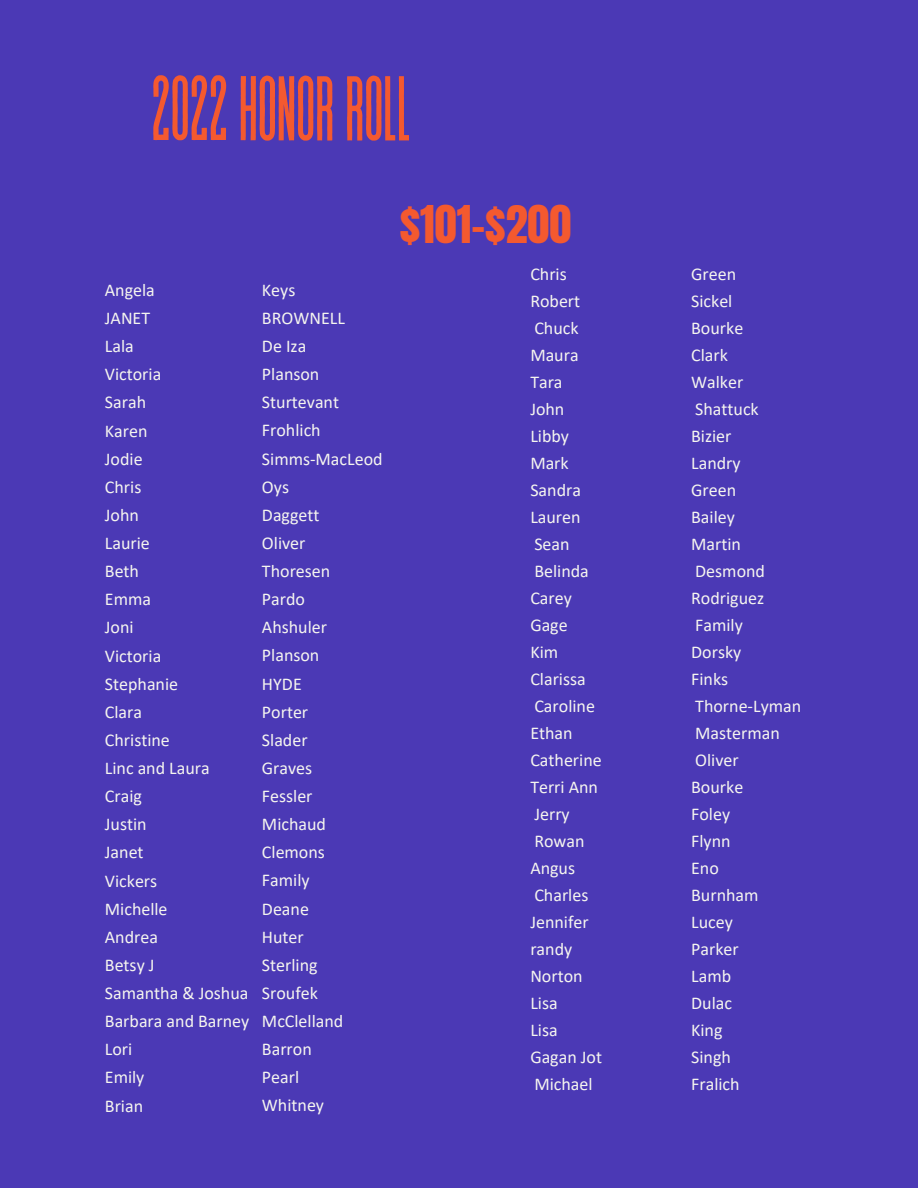
<style>
.page{position:relative;width:918px;height:1188px;background:#4b39b5}
.page>*{position:absolute;margin:0;border:0;box-sizing:border-box;transform-origin:0 0}
.t1{font:91.65px "Revive 80 Tall";letter-spacing:-.03em;color:#f4592f}
.t2{font:44.25px "Anton";color:#f4592f}
.t3{font:18px/27px "Calibri";color:#f5f5ef}
</style>
<div class="page">
<h1 class="t1" style="left:150px;top:62px;width:264px">2022HONORROLL</h1>
<p class="t3" style="left:105px;top:277px;width:146px;line-height:28.2px">Angela<br>JANET<br>Lala<br>Victoria<br>Sarah<br>Karen<br>Jodie<br>Chris<br>John<br>Laurie<br>Beth<br>Emma<br>Joni<br>Victoria<br>Stephanie<br>Clara<br>Christine<br>Linc and Laura<br>Craig<br>Justin<br>Janet<br>Vickers<br>Michelle<br>Andrea<br>Betsy J<br>Samantha &amp; Joshua<br>Barbara and Barney<br>Lori<br>Emily<br>Brian</p>
<p class="t3" style="left:262px;top:277px;width:122px;line-height:28.2px">Keys<br>BROWNELL<br>De Iza<br>Planson<br>Sturtevant<br>Frohlich<br>Simms-MacLeod<br>Oys<br>Daggett<br>Oliver<br>Thoresen<br>Pardo<br>Ahshuler<br>Planson<br>HYDE<br>Porter<br>Slader<br>Graves<br>Fessler<br>Michaud<br>Clemons<br>Family<br>Deane<br>Huter<br>Sterling<br>Sroufek<br>McClelland<br>Barron<br>Pearl<br>Whitney</p>
<h2 class="t2" style="left:400px;top:193px;width:173px">$101-$200</h2>
<p class="t3" style="left:530px;top:262px;width:73px">Chris<br>Robert<br>Chuck<br>Maura<br>Tara<br>John<br>Libby<br>Mark<br>Sandra<br>Lauren<br>Sean<br>Belinda<br>Carey<br>Gage<br>Kim<br>Clarissa<br>Caroline<br>Ethan<br>Catherine<br>Terri Ann<br>Jerry<br>Rowan<br>Angus<br>Charles<br>Jennifer randy<br>Norton<br>Lisa<br>Lisa<br>Gagan Jot<br>Michael</p>
<p class="t3" style="left:691px;top:262px;width:112px">Green<br>Sickel<br>Bourke<br>Clark<br>Walker<br>Shattuck<br>Bizier<br>Landry<br>Green<br>Bailey<br>Martin<br>Desmond<br>Rodriguez<br>Family<br>Dorsky<br>Finks<br>Thorne-Lyman<br>Masterman<br>Oliver<br>Bourke<br>Foley<br>Flynn<br>Eno<br>Burnham<br>Lucey<br>Parker<br>Lamb<br>Dulac<br>King<br>Singh<br>Fralich</p>
</div>
